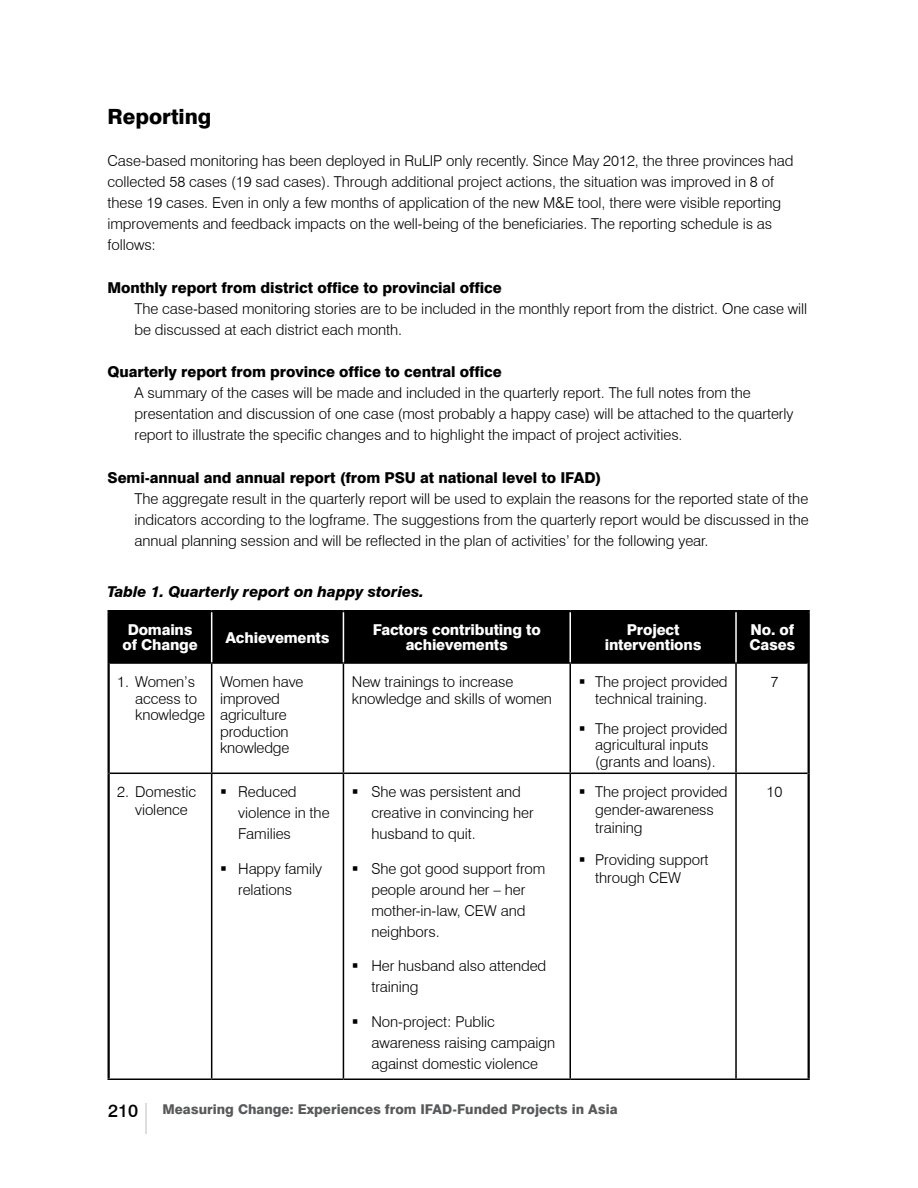
<style>
.page{position:relative;width:918px;height:1188px;background:#fff}
.page>*{position:absolute;margin:0;border:0;box-sizing:border-box;transform-origin:0 0}
.t1{font:800 21px "Swiss 721 BT";color:#000}
.t2{font:500 18px "Swiss 721 BT";color:#000}
.t3{font:300 15px/21px "Swiss 721 BT";letter-spacing:-.005em;color:#000}
.t4{font:800 15px "Swiss 721 BT";letter-spacing:-.005em;color:#000}
.t5{font:800 15px/15px "Swiss 721 BT";letter-spacing:-.01em;color:#fff;text-align:center}
.t6{font:italic 800 15px "Swiss 721 BT";letter-spacing:-.005em;color:#000}
.t7{font:800 13.5px "Swiss 721 BT";color:#58595b}
</style>
<div class="page">
<hr style="left:145px;top:1104px;width:2px;height:30px;background:#dcdddf">
<div style="left:110px;top:612px;width:698px;height:50px;background:#000"></div>
<svg style="left:110px;top:664px;width:698px;height:414px"></svg>
<hr style="left:108px;top:610px;width:104px;height:2px;background:#000">
<hr style="left:108px;top:612px;width:2px;height:51px;background:#000">
<hr style="left:212px;top:610px;width:131px;height:2px;background:#000">
<hr style="left:343px;top:610px;width:227px;height:2px;background:#000">
<hr style="left:570px;top:610px;width:166px;height:2px;background:#000">
<hr style="left:736px;top:610px;width:74px;height:2px;background:#000">
<hr style="left:808px;top:612px;width:2px;height:51px;background:#000">
<hr style="left:110px;top:662px;width:102px;height:2px;background:#000">
<hr style="left:212px;top:662px;width:131px;height:2px;background:#000">
<hr style="left:343px;top:662px;width:227px;height:2px;background:#000">
<hr style="left:570px;top:662px;width:166px;height:2px;background:#000">
<hr style="left:736px;top:662px;width:72px;height:2px;background:#000">
<hr style="left:108px;top:663px;width:2px;height:110px;background:#000">
<hr style="left:808px;top:663px;width:2px;height:110px;background:#000">
<hr style="left:108px;top:773px;width:2px;height:305px;background:#000">
<hr style="left:808px;top:773px;width:2px;height:305px;background:#000">
<hr style="left:211px;top:664px;width:1px;height:109px;background:#000">
<hr style="left:343px;top:664px;width:1px;height:109px;background:#000">
<hr style="left:569px;top:664px;width:2px;height:109px;background:#000">
<hr style="left:735px;top:664px;width:2px;height:109px;background:#000">
<hr style="left:110px;top:773px;width:102px;height:1px;background:#000">
<hr style="left:212px;top:773px;width:131px;height:1px;background:#000">
<hr style="left:211px;top:774px;width:1px;height:304px;background:#000">
<hr style="left:343px;top:773px;width:227px;height:1px;background:#000">
<hr style="left:343px;top:774px;width:1px;height:304px;background:#000">
<hr style="left:570px;top:773px;width:166px;height:1px;background:#000">
<hr style="left:569px;top:774px;width:2px;height:304px;background:#000">
<hr style="left:736px;top:773px;width:72px;height:1px;background:#000">
<hr style="left:735px;top:774px;width:2px;height:304px;background:#000">
<hr style="left:108px;top:1078px;width:104px;height:2px;background:#000">
<hr style="left:212px;top:1078px;width:131px;height:2px;background:#000">
<hr style="left:343px;top:1078px;width:227px;height:2px;background:#000">
<hr style="left:570px;top:1078px;width:166px;height:2px;background:#000">
<hr style="left:736px;top:1078px;width:74px;height:2px;background:#000">
<hr style="left:735px;top:612px;width:2px;height:50px;background:#fff">
<hr style="left:569px;top:612px;width:2px;height:50px;background:#fff">
<hr style="left:343px;top:612px;width:1px;height:50px;background:#fff">
<hr style="left:211px;top:612px;width:1px;height:50px;background:#fff">
<svg style="left:580px;top:680px;width:4px;height:4px"></svg>
<svg style="left:580px;top:726px;width:4px;height:4px"></svg>
<svg style="left:221px;top:790px;width:5px;height:4px"></svg>
<svg style="left:221px;top:866px;width:5px;height:5px"></svg>
<svg style="left:353px;top:790px;width:5px;height:4px"></svg>
<svg style="left:353px;top:866px;width:5px;height:5px"></svg>
<svg style="left:353px;top:964px;width:5px;height:4px"></svg>
<svg style="left:353px;top:1019px;width:5px;height:5px"></svg>
<svg style="left:580px;top:790px;width:4px;height:4px"></svg>
<svg style="left:580px;top:857px;width:4px;height:5px"></svg>
<h1 class="t1" style="left:108px;top:104px;width:106px">Reporting</h1>
<p class="t3" style="left:108px;top:150px;width:688px">Case-based monitoring has been deployed in RuLIP only recently. Since May 2012, the three provinces had collected 58 cases (19 sad cases). Through additional project actions, the situation was improved in 8 of these 19 cases. Even in only a few months of application of the new M&amp;E tool, there were visible reporting improvements and feedback impacts on the well-being of the beneficiaries. The reporting schedule is as follows:</p>
<p class="t4" style="left:108px;top:278px;width:396px">Monthly report from district office to provincial office</p>
<p class="t3" style="left:135px;top:298px;width:674px">The case-based monitoring stories are to be included in the monthly report from the district. One case will be discussed at each district each month.</p>
<p class="t4" style="left:108px;top:363px;width:396px">Quarterly report from province office to central office</p>
<p class="t3" style="left:135px;top:382px;width:660px">A summary of the cases will be made and included in the quarterly report. The full notes from the presentation and discussion of one case (most probably a happy case) will be attached to the quarterly report to illustrate the specific changes and to highlight the impact of project activities.</p>
<p class="t4" style="left:108px;top:468px;width:495px">Semi-annual and annual report (from PSU at national level to IFAD)</p>
<p class="t3" style="left:135px;top:488px;width:676px;text-align:justify">The aggregate result in the quarterly report will be used to explain the reasons for the reported state of the indicators according to the logframe. The suggestions from the quarterly report would be discussed in the annual planning session and will be reflected in the plan of activities’ for the following year.</p>
<p class="t6" style="left:108px;top:582px;width:318px">Table 1. Quarterly report on happy stories.</p>
<p class="t5" style="left:123px;top:622px;width:77px">Domains of Change</p>
<p class="t5" style="left:225px;top:630px;width:106px">Achievements</p>
<p class="t5" style="left:373px;top:622px;width:170px">Factors contributing to achievements</p>
<p class="t5" style="left:605px;top:622px;width:98px">Project interventions</p>
<p class="t5" style="left:749px;top:622px;width:47px;text-align:left">No. of<br>Cases</p>
<p class="t3" style="left:135px;top:673px;width:71px;line-height:16.5px;text-indent:-18px">1. Women’s access to knowledge</p>
<p class="t3" style="left:220px;top:673px;width:85px;line-height:16.5px">Women have improved agriculture production knowledge</p>
<p class="t3" style="left:352px;top:673px;width:202px;line-height:16.5px">New trainings to increase knowledge and skills of women</p>
<p class="t3" style="left:595px;top:673px;width:134px;line-height:16.5px">The project provided technical training.</p>
<p class="t3" style="left:770px;top:671px;width:9px">7</p>
<p class="t3" style="left:595px;top:720px;width:134px;line-height:16.5px">The project provided agricultural inputs (grants and loans).</p>
<p class="t3" style="left:135px;top:783px;width:63px;line-height:18px;text-indent:-18px">2. Domestic violence</p>
<p class="t3" style="left:238px;top:781px;width:93px">Reduced violence in the<br>Families</p>
<p class="t3" style="left:238px;top:858px;width:85px">Happy family relations</p>
<p class="t3" style="left:371px;top:781px;width:164px">She was persistent and creative in convincing her husband to quit.</p>
<p class="t3" style="left:371px;top:858px;width:175px">She got good support from people around her – her mother-in-law, CEW and neighbors.</p>
<p class="t3" style="left:371px;top:955px;width:176px">Her husband also attended training</p>
<p class="t3" style="left:371px;top:1011px;width:185px">Non-project: Public awareness raising campaign against domestic violence</p>
<p class="t3" style="left:595px;top:783px;width:134px;line-height:18px">The project provided gender-awareness training</p>
<p class="t3" style="left:595px;top:850px;width:115px;line-height:18px">Providing support through CEW</p>
<p class="t2" style="left:108px;top:1100px;width:32px">210</p>
<p class="t7" style="left:162px;top:1101px;width:457px">Measuring Change: Experiences from IFAD-Funded Projects in Asia</p>
<p class="t3" style="left:767px;top:781px;width:17px">10</p>
</div>
